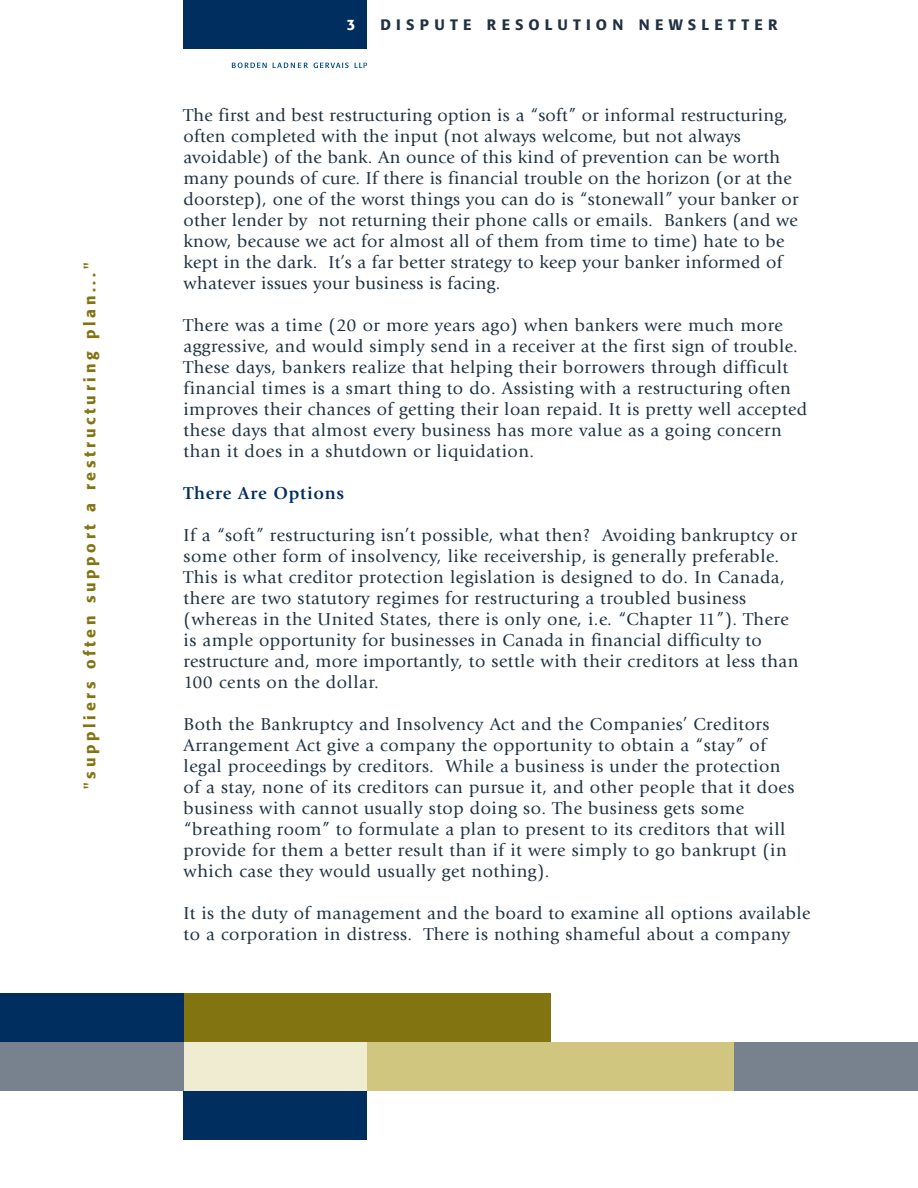
<style>
.page{position:relative;width:918px;height:1188px;background:#fff}
.page>*{position:absolute;margin:0;border:0;box-sizing:border-box;transform-origin:0 0}
.t1{font:18px/21px "Giovanni";letter-spacing:.03em;color:#213242}
.t2{font:700 18px "Giovanni";letter-spacing:.04em;color:#002e5e}
.t3{font:500 15.75px "Formata";letter-spacing:.235em;color:#837412}
.t4{font:500 15px "Formata";letter-spacing:.35em;color:#213242}
.t5{font:500 15px "Formata";color:#fff}
</style>
<div class="page">
<div style="left:184px;top:994px;width:367px;height:48px;background:#837412"></div>
<div style="left:184px;top:1042px;width:183px;height:49px;background:#efecd2"></div>
<div style="left:184px;top:1091px;width:183px;height:48px;background:#002e5e"></div>
<div style="left:367px;top:1042px;width:367px;height:49px;background:#d0c67f"></div>
<div style="left:0;top:1042px;width:184px;height:49px;background:#78828f"></div>
<div style="left:734px;top:1042px;width:184px;height:49px;background:#78828f"></div>
<div style="left:0;top:994px;width:184px;height:48px;background:#002e5e"></div>
<div style="left:184px;top:0;width:183px;height:49px;background:#002e5e"></div>
<svg style="left:232px;top:63px;width:35px;height:5px"></svg>
<svg style="left:273px;top:63px;width:35px;height:5px"></svg>
<svg style="left:314px;top:63px;width:35px;height:5px"></svg>
<svg style="left:355px;top:63px;width:12px;height:5px"></svg>
<p class="t3" style="left:83px;top:789px;width:527px;rotate:-90deg">"suppliers often support a restructuring plan..."</p>
<p class="t5" style="left:347px;top:18px;width:10px">3</p>
<p class="t4" style="left:380px;top:18px;width:399px">DISPUTE RESOLUTION NEWSLETTER</p>
<p class="t1" style="left:184px;top:106px;width:616px">The first and best restructuring option is a “soft” or informal restructuring, often completed with the input (not always welcome, but not always avoidable) of the bank. An ounce of this kind of prevention can be worth many pounds of cure. If there is financial trouble on the horizon (or at the doorstep), one of the worst things you can do is “stonewall” your banker or other lender by not returning their phone calls or emails. Bankers (and we know, because we act for almost all of them from time to time) hate to be kept in the dark. It’s a far better strategy to keep your banker informed of whatever issues your business is facing.</p>
<p class="t1" style="left:184px;top:316px;width:625px">There was a time (20 or more years ago) when bankers were much more aggressive, and would simply send in a receiver at the first sign of trouble.<br>These days, bankers realize that helping their borrowers through difficult financial times is a smart thing to do. Assisting with a restructuring often improves their chances of getting their loan repaid. It is pretty well accepted these days that almost every business has more value as a going concern than it does in a shutdown or liquidation.</p>
<p class="t2" style="left:184px;top:486px;width:162px">There Are Options</p>
<p class="t1" style="left:184px;top:526px;width:616px">If a “soft” restructuring isn’t possible, what then? Avoiding bankruptcy or some other form of insolvency, like receivership, is generally preferable.<br>This is what creditor protection legislation is designed to do. In Canada, there are two statutory regimes for restructuring a troubled business (whereas in the United States, there is only one, i.e. “Chapter 11”). There is ample opportunity for businesses in Canada in financial difficulty to restructure and, more importantly, to settle with their creditors at less than 100 cents on the dollar.</p>
<p class="t1" style="left:184px;top:715px;width:612px">Both the Bankruptcy and Insolvency Act and the Companies’ Creditors Arrangement Act give a company the opportunity to obtain a “stay” of legal proceedings by creditors. While a business is under the protection of a stay, none of its creditors can pursue it, and other people that it does business with cannot usually stop doing so. The business gets some “breathing room” to formulate a plan to present to its creditors that will provide for them a better result than if it were simply to go bankrupt (in which case they would usually get nothing).</p>
<p class="t1" style="left:184px;top:904px;width:629px">It is the duty of management and the board to examine all options available to a corporation in distress. There is nothing shameful about a company</p>
</div>
